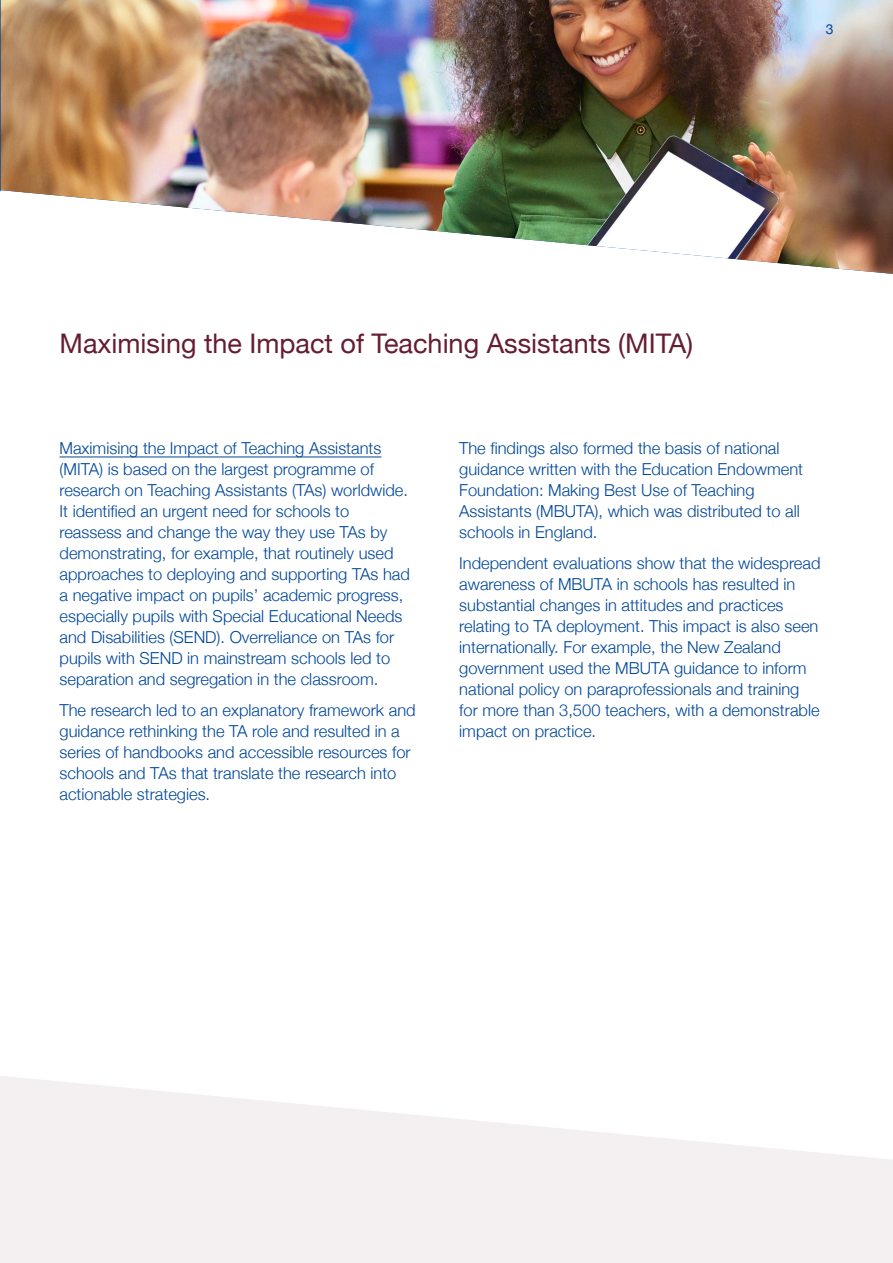
<style>
.page{position:relative;width:893px;height:1263px;background:#fff}
.page>*{position:absolute;margin:0;border:0;box-sizing:border-box;transform-origin:0 0}
.H3_new{font:27px "Helvetica Neue";color:#651d32}
.Quote-large{font:300 16.5px/21px "Helvetica Neue";color:#004799}
.t1{font:13.8px "Helvetica Neue";color:#004799}
</style>
<div class="page">
<svg style="left:0;top:1076px;width:893px;height:187px;fill:#f4eff1"></svg>
<img style="left:0;top:0;width:893px;height:274px">
<hr style="left:0;top:0;width:1px;height:191px;background:#004799">
<hr style="left:60px;top:457px;width:321px;height:1px;background:#004799">
<p class="H3_new" style="left:60px;top:324px;width:635px">Maximising the Impact of Teaching Assistants (MITA)</p>
<h2 class="t1" style="left:826px;top:20px;width:9px">3</h2>
<p class="Quote-large" style="left:60px;top:436px;width:352px">Maximising the Impact of Teaching Assistants (MITA) is based on the largest programme of research on Teaching Assistants (TAs) worldwide.<br>It identified an urgent need for schools to reassess and change the way they use TAs by demonstrating, for example, that routinely used approaches to deploying and supporting TAs had a negative impact on pupils’ academic progress, especially pupils with Special Educational Needs and Disabilities (SEND). Overreliance on TAs for pupils with SEND in mainstream schools led to separation and segregation in the classroom.</p>
<p class="Quote-large" style="left:60px;top:698px;width:358px">The research led to an explanatory framework and guidance rethinking the TA role and resulted in a series of handbooks and accessible resources for schools and TAs that translate the research into actionable strategies.</p>
<p class="Quote-large" style="left:459px;top:436px;width:345px">The findings also formed the basis of national guidance written with the Education Endowment Foundation: Making Best Use of Teaching Assistants (MBUTA), which was distributed to all schools in England.</p>
<p class="Quote-large" style="left:459px;top:551px;width:363px">Independent evaluations show that the widespread awareness of MBUTA in schools has resulted in substantial changes in attitudes and practices relating to TA deployment. This impact is also seen internationally. For example, the New Zealand government used the MBUTA guidance to inform national policy on paraprofessionals and training for more than 3,500 teachers, with a demonstrable impact on practice.</p>
</div>
